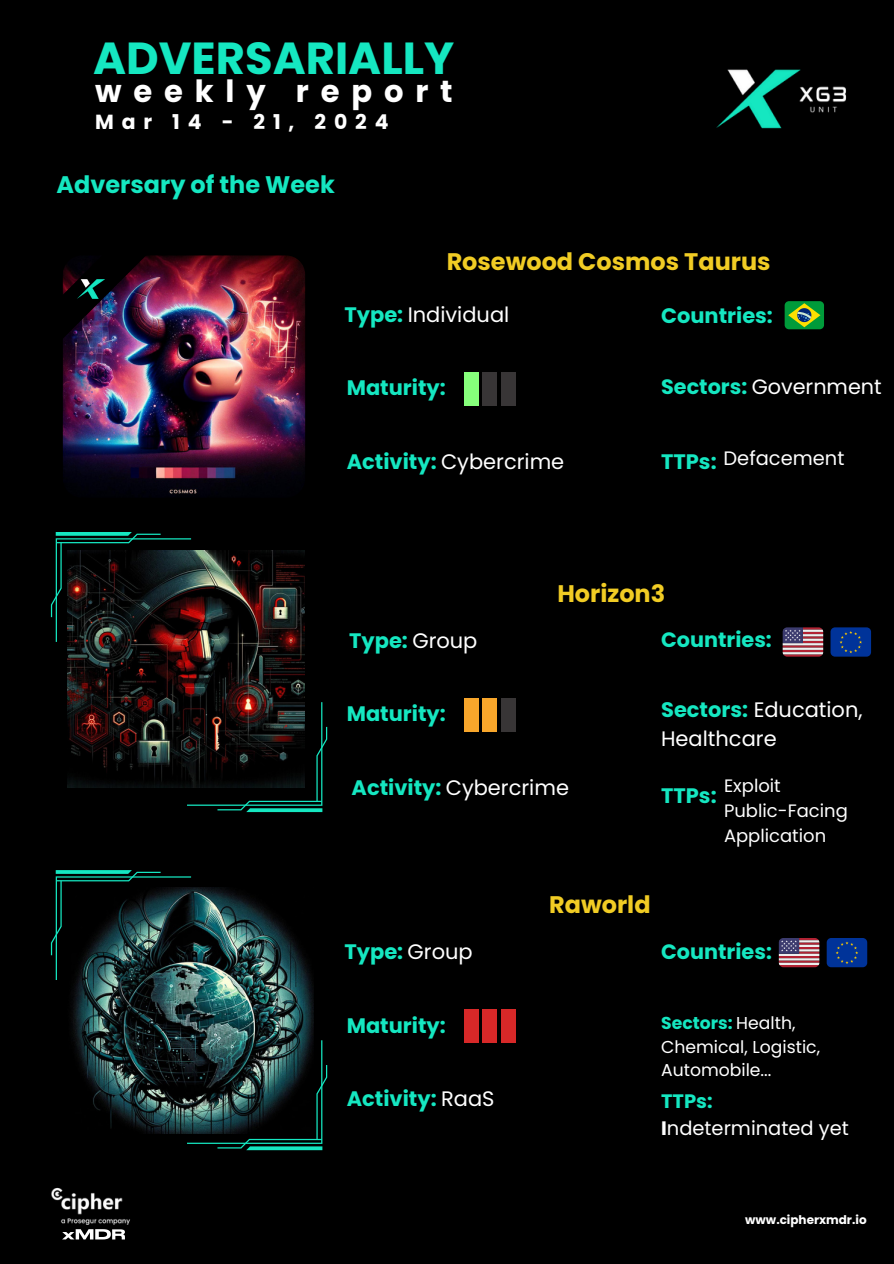
<style>
.page{position:relative;width:894px;height:1264px;background:#fff}
.page>*{position:absolute;margin:0;border:0;box-sizing:border-box;transform-origin:0 0}
.t1{font:700 44.85px "Poppins";color:#15e7c1}
.t2{font:700 30.6px "Poppins";letter-spacing:.385em;color:#fff}
.t3{font:700 24px "Poppins";color:#f1cc24}
.t4{font:700 24px "Poppins";color:#15e7c1}
.t5{font:21px/29.2px "Poppins";color:#fff}
.t6{font:700 21px "Poppins";color:#15e7c1}
.t7{font:700 20.7px "Poppins";color:#15e7c1}
.t8{font:20.7px "Poppins";color:#fff}
.t9{font:700 20.4px "Poppins";letter-spacing:.385em;color:#fff}
.t10{font:19.5px/27px "Poppins";color:#fff}
.t11{font:19.5px "Poppins";color:#fdfdfd}
.t12{font:18px/24.8px "Poppins";color:#fdfdfd}
.t13{font:17.25px/23.7px "Poppins";color:#fff}
.t14{font:700 12px "Poppins";color:#fff}
.s1{font-weight:700;color:#15e7c1}
.s2{font-weight:400;color:#fff}
.s3{font-weight:700}
</style>
<div class="page">
<div style="left:0;top:0;width:893px;height:1263px;background:#000"></div>
<img style="left:51px;top:1187px;width:79px;height:38px">
<svg style="left:62px;top:1229px;width:63px;height:10px"></svg>
<div style="left:463px;top:372px;width:15px;height:34px;background:#86ff7b"></div>
<div style="left:482px;top:372px;width:14px;height:34px;background:#383536"></div>
<div style="left:501px;top:372px;width:14px;height:34px;background:#383536"></div>
<svg style="left:51px;top:870px;width:140px;height:110px"></svg>
<svg style="left:187px;top:1040px;width:140px;height:110px"></svg>
<div style="left:463px;top:1009px;width:15px;height:33px;background:#d72828"></div>
<div style="left:482px;top:1009px;width:14px;height:33px;background:#d72828"></div>
<div style="left:501px;top:1009px;width:14px;height:33px;background:#d72828"></div>
<img style="left:716px;top:69px;width:131px;height:60px">
<div style="left:463px;top:697px;width:15px;height:34px;background:#f8a62b"></div>
<div style="left:482px;top:697px;width:14px;height:34px;background:#f8a62b"></div>
<div style="left:501px;top:697px;width:14px;height:34px;background:#383536"></div>
<svg style="left:778px;top:938px;width:41px;height:29px"></svg>
<div style="left:826px;top:938px;width:41px;height:29px;background:#039;border-radius:4px"></div>
<svg style="left:836px;top:941px;width:22px;height:22px"></svg>
<img style="left:63px;top:255px;width:242px;height:242px;border-radius:19px">
<img style="left:62px;top:255px;width:106px;height:106px">
<img style="left:76px;top:274px;width:30px;height:30px">
<svg style="left:51px;top:532px;width:140px;height:110px"></svg>
<svg style="left:187px;top:702px;width:140px;height:110px"></svg>
<div style="left:784px;top:301px;width:39px;height:28px;background:#009b3a;border-radius:4px"></div>
<svg style="left:788px;top:303px;width:32px;height:24px"></svg>
<svg style="left:782px;top:627px;width:41px;height:29px"></svg>
<div style="left:830px;top:627px;width:40px;height:29px;background:#039;border-radius:4px"></div>
<svg style="left:839px;top:631px;width:22px;height:22px"></svg>
<img style="left:67px;top:550px;width:238px;height:238px">
<img style="left:67px;top:887px;width:247px;height:246px">
<h4 class="t1" style="left:93px;top:27px;width:362px">ADVERSARIALLY</h4>
<h2 class="t2" style="left:95px;top:70px;width:359px">weekly report</h2>
<h2 class="t9" style="left:95px;top:107px;width:295px">Mar 14 - 21, 2024</h2>
<p class="t4" style="left:56px;top:168px;width:280px">Adversary of the Week</p>
<p class="t3" style="left:446px;top:245px;width:325px">Rosewood Cosmos Taurus</p>
<h3 class="t5" style="left:344px;top:300px;width:166px"><span class="s1">Type:</span> Individual</h3>
<p class="t6" style="left:661px;top:301px;width:113px">Countries:</p>
<h1 class="t6" style="left:347px;top:373px;width:100px">Maturity:</h1>
<h3 class="t5" style="left:347px;top:447px;width:219px"><span class="s1">Activity:</span> Cybercrime</h3>
<h4 class="t8" style="left:661px;top:372px;width:222px"><span class="s1">Sectors:</span> Government</h4>
<h4 class="t6" style="left:661px;top:447px;width:57px">TTPs:</h4>
<h5 class="t11" style="left:723px;top:444px;width:122px">Defacement</h5>
<h4 class="t6" style="left:349px;top:626px;width:130px">Type: <span class="s2">Group</span></h4>
<p class="t6" style="left:347px;top:699px;width:100px">Maturity:</p>
<h3 class="t3" style="left:557px;top:576px;width:109px">Horizon3</h3>
<p class="t7" style="left:661px;top:625px;width:112px">Countries:</p>
<h4 class="t5" style="left:661px;top:695px;width:203px"><span class="s1">Sectors:</span> Education,<br>Healthcare</h4>
<h4 class="t5" style="left:351px;top:773px;width:219px"><span class="s1">Activity:</span> Cybercrime</h4>
<h3 class="t6" style="left:661px;top:780px;width:57px">TTPs:</h3>
<h3 class="t12" style="left:723px;top:773px;width:125px">Exploit<br>Public-Facing<br>Application</h3>
<p class="t6" style="left:344px;top:937px;width:130px">Type: <span class="s2">Group</span></p>
<p class="t3" style="left:549px;top:887px;width:103px">Raworld</p>
<p class="t7" style="left:661px;top:937px;width:112px">Countries:</p>
<h3 class="t6" style="left:347px;top:1010px;width:100px">Maturity:</h3>
<p class="t6" style="left:347px;top:1084px;width:149px">Activity: <span class="s2">RaaS</span></p>
<p class="t13" style="left:661px;top:1011px;width:160px"><span class="s1">Sectors:</span> Health,<br>Chemical, Logistic,<br>Automobile...</p>
<p class="t10" style="left:661px;top:1087px;width:189px"><span class="s1">TTPs:<br></span><span class="s3">I</span>ndeterminated yet</p>
<p class="t14" style="left:745px;top:1210px;width:123px">www.cipherxmdr.io</p>
</div>
